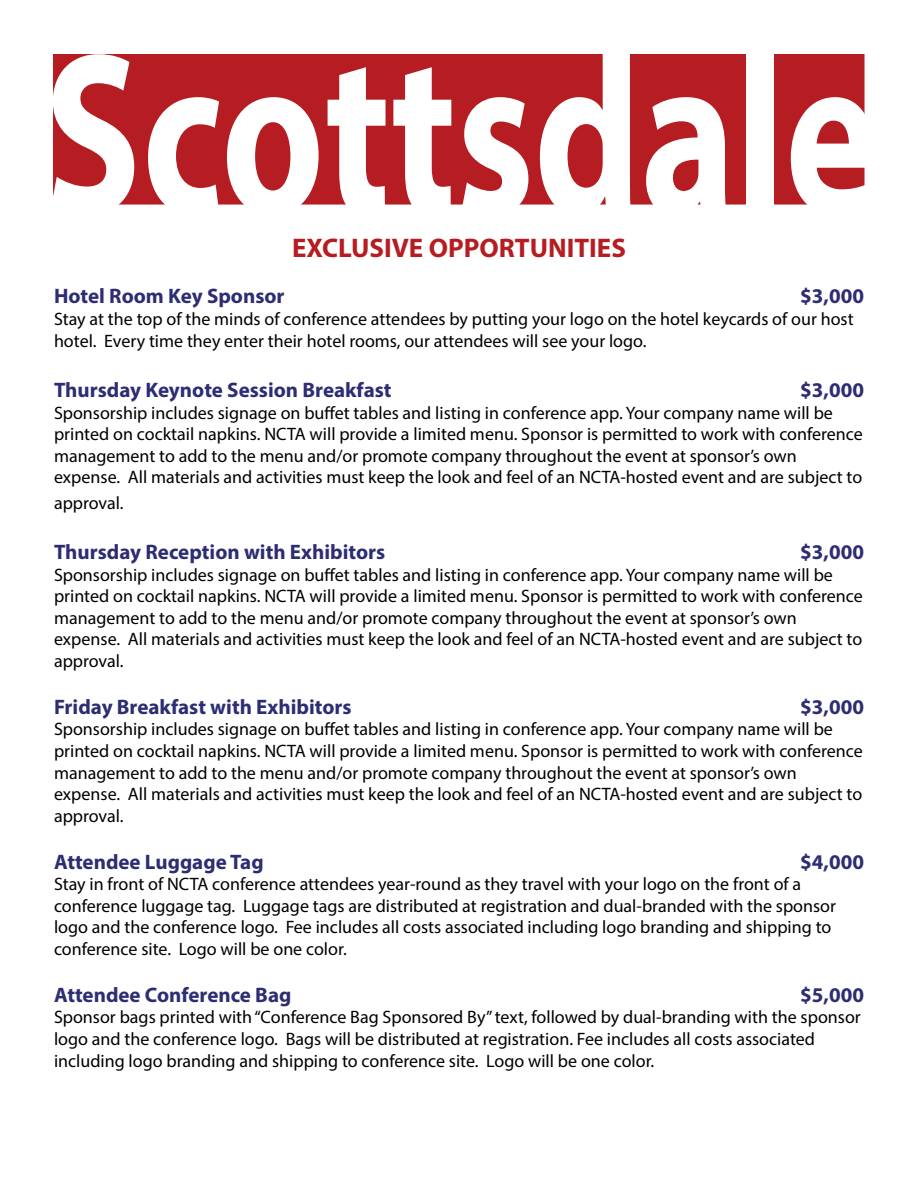
<style>
.page{position:relative;width:918px;height:1188px;background:#fff}
.page>*{position:absolute;margin:0;border:0;box-sizing:border-box;transform-origin:0 0}
.t1{font:700 232.2px "Myriad Pro";color:#fff;scale:.77 1}
.t2{font:700 27px "Myriad Pro";color:#b61d22}
.t3{font:700 21px "Myriad Pro";color:#2d2d73}
.t4{font:18px/21.6px "Myriad Pro";color:#000}
</style>
<div class="page">
<div style="left:53px;top:54px;width:812px;height:151px;background:#b61d22;border:2px solid #b61d22"></div>
<h1 class="t1" style="left:44px;top:-16px;width:1087px">Scottsdale</h1>
<h2 class="t2" style="left:292px;top:230px;width:335px">EXCLUSIVE OPPORTUNITIES</h2>
<p class="t3" style="left:54px;top:283px;width:232px">Hotel Room Key Sponsor</p>
<p class="t3" style="left:800px;top:283px;width:65px">$3,000</p>
<p class="t4" style="left:54px;top:308px;width:801px">Stay at the top of the minds of conference attendees by putting your logo on the hotel keycards of our host hotel. Every time they enter their hotel rooms, our attendees will see your logo.</p>
<p class="t3" style="left:54px;top:376px;width:339px">Thursday Keynote Session Breakfast</p>
<p class="t3" style="left:800px;top:376px;width:65px">$3,000</p>
<p class="t4" style="left:54px;top:401px;width:810px">Sponsorship includes signage on buffet tables and listing in conference app. Your company name will be printed on cocktail napkins. NCTA will provide a limited menu. Sponsor is permitted to work with conference management to add to the menu and/or promote company throughout the event at sponsor’s own expense. All materials and activities must keep the look and feel of an NCTA-hosted event and are subject to</p>
<p class="t4" style="left:54px;top:491px;width:71px">approval.</p>
<p class="t3" style="left:54px;top:538px;width:333px">Thursday Reception with Exhibitors</p>
<p class="t3" style="left:800px;top:538px;width:65px">$3,000</p>
<p class="t4" style="left:54px;top:563px;width:810px">Sponsorship includes signage on buffet tables and listing in conference app. Your company name will be printed on cocktail napkins. NCTA will provide a limited menu. Sponsor is permitted to work with conference management to add to the menu and/or promote company throughout the event at sponsor’s own expense. All materials and activities must keep the look and feel of an NCTA-hosted event and are subject to approval.</p>
<p class="t3" style="left:54px;top:693px;width:299px">Friday Breakfast with Exhibitors</p>
<p class="t3" style="left:800px;top:693px;width:65px">$3,000</p>
<p class="t4" style="left:54px;top:718px;width:810px">Sponsorship includes signage on buffet tables and listing in conference app. Your company name will be printed on cocktail napkins. NCTA will provide a limited menu. Sponsor is permitted to work with conference management to add to the menu and/or promote company throughout the event at sponsor’s own expense. All materials and activities must keep the look and feel of an NCTA-hosted event and are subject to approval.</p>
<p class="t3" style="left:54px;top:848px;width:211px">Attendee Luggage Tag</p>
<p class="t3" style="left:800px;top:848px;width:65px">$4,000</p>
<p class="t4" style="left:54px;top:873px;width:784px">Stay in front of NCTA conference attendees year-round as they travel with your logo on the front of a conference luggage tag. Luggage tags are distributed at registration and dual-branded with the sponsor logo and the conference logo. Fee includes all costs associated including logo branding and shipping to conference site. Logo will be one color.</p>
<p class="t3" style="left:54px;top:981px;width:239px">Attendee Conference Bag</p>
<p class="t3" style="left:800px;top:981px;width:65px">$5,000</p>
<p class="t4" style="left:54px;top:1006px;width:808px">Sponsor bags printed with “Conference Bag Sponsored By” text, followed by dual-branding with the sponsor logo and the conference logo. Bags will be distributed at registration. Fee includes all costs associated including logo branding and shipping to conference site. Logo will be one color.</p>
</div>
